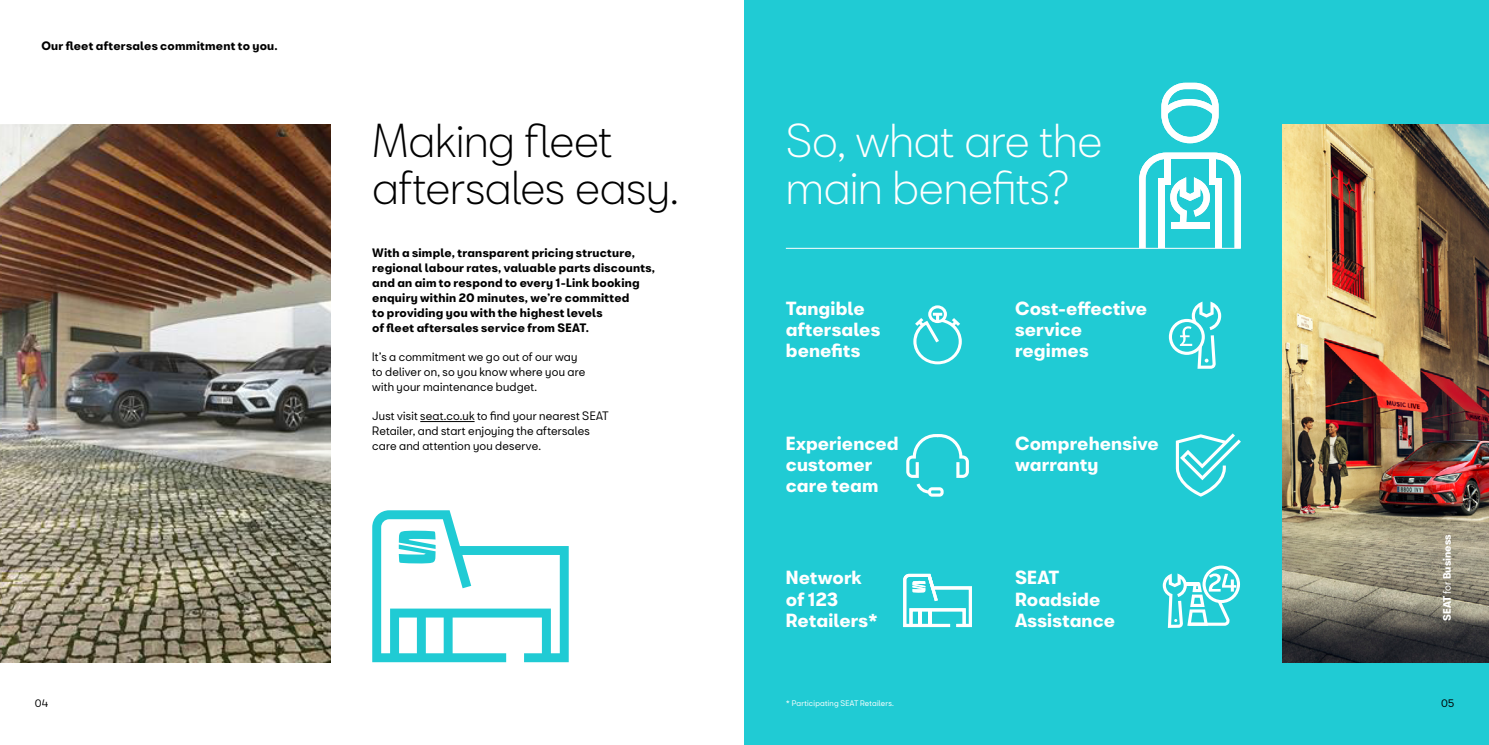
<style>
.page{position:relative;width:1489px;height:745px;background:#fff}
.page>*{position:absolute;margin:0;border:0;box-sizing:border-box;transform-origin:0 0}
.t1{font:300 43.75px/46.2px "Seat Bcn";letter-spacing:-.005em;color:#000}
.t2{font:300 43.75px/46.2px "Seat Bcn";letter-spacing:-.005em;color:#fff}
.t3{font:700 17.5px/21.2px "Seat Bcn";letter-spacing:.005em;color:#fff}
.t4{font:700 11.25px/15px "Seat Bcn";letter-spacing:.02em;color:#000}
.t5{font:11.25px/15px "Seat Bcn";letter-spacing:.015em;color:#000}
.t6{font:700 10px "Seat Bcn";color:#fff}
.t7{font:10px "Seat Bcn";color:#000}
.t8{font:7.5px "Seat Bcn";letter-spacing:.03em;color:#fff}
.s1{font-weight:400}
</style>
<div class="page">
<div style="left:744px;top:0;width:744px;height:744px;background:#20cbd4"></div>
<img style="left:0;top:124px;width:331px;height:537px">
<img style="left:1282px;top:124px;width:206px;height:537px">
<hr style="left:420px;top:421px;width:54px;height:1px;background:#000">
<hr style="left:785px;top:248px;width:455px;height:1px;background:#fff">
<svg style="left:372px;top:510px;width:196px;height:151px"></svg>
<svg style="left:1135px;top:82px;width:106px;height:167px"></svg>
<div style="left:1158px;top:178px;width:6px;height:70px;background:#fff"></div>
<div style="left:1215px;top:178px;width:6px;height:70px;background:#fff"></div>
<div style="left:1170px;top:222px;width:38px;height:7px;background:#fff"></div>
<svg style="left:913px;top:305px;width:48px;height:59px"></svg>
<svg style="left:906px;top:434px;width:62px;height:43px"></svg>
<svg style="left:916px;top:483px;width:27px;height:13px"></svg>
<svg style="left:903px;top:573px;width:69px;height:55px"></svg>
<svg style="left:1168px;top:301px;width:53px;height:67px"></svg>
<svg style="left:1175px;top:433px;width:65px;height:63px"></svg>
<svg style="left:1162px;top:565px;width:77px;height:62px"></svg>
<p class="t4" style="left:41px;top:36px;width:238px">Our fleet aftersales commitment to you.</p>
<h1 class="t1" style="left:372px;top:112px;width:308px">Making fleet aftersales easy.</h1>
<p class="t4" style="left:372px;top:243px;width:284px">With a simple, transparent pricing structure, regional labour rates, valuable parts discounts, and an aim to respond to every 1-Link booking enquiry within 20 minutes, we’re committed<br>to providing you with the highest levels<br>of fleet aftersales service from SEAT.</p>
<p class="t5" style="left:372px;top:347px;width:214px">It’s a commitment we go out of our way to deliver on, so you know where you are with your maintenance budget.</p>
<p class="t5" style="left:372px;top:407px;width:238px">Just visit seat.co.uk to find your nearest SEAT<br>Retailer, and start enjoying the aftersales care and attention you deserve.</p>
<h1 class="t2" style="left:785px;top:112px;width:318px">So, what are the main benefits?</h1>
<h2 class="t3" style="left:785px;top:295px;width:96px">Tangible aftersales benefits</h2>
<h2 class="t3" style="left:785px;top:429px;width:114px">Experienced customer care team</h2>
<h2 class="t3" style="left:785px;top:564px;width:94px">Network of 123<br>Retailers*</h2>
<h2 class="t3" style="left:1015px;top:295px;width:133px">Cost-effective service regimes</h2>
<h2 class="t3" style="left:1015px;top:429px;width:145px">Comprehensive warranty</h2>
<h2 class="t3" style="left:1015px;top:564px;width:101px">SEAT<br>Roadside<br>Assistance</h2>
<p class="t6" style="left:1437px;top:620px;width:88px;rotate:-90deg">SEAT <span class="s1">for</span> Business</p>
<p class="t7" style="left:35px;top:694px;width:15px">04</p>
<p class="t8" style="left:785px;top:696px;width:110px">* Participating SEAT Retailers.</p>
<p class="t7" style="left:1440px;top:694px;width:15px">05</p>
</div>
